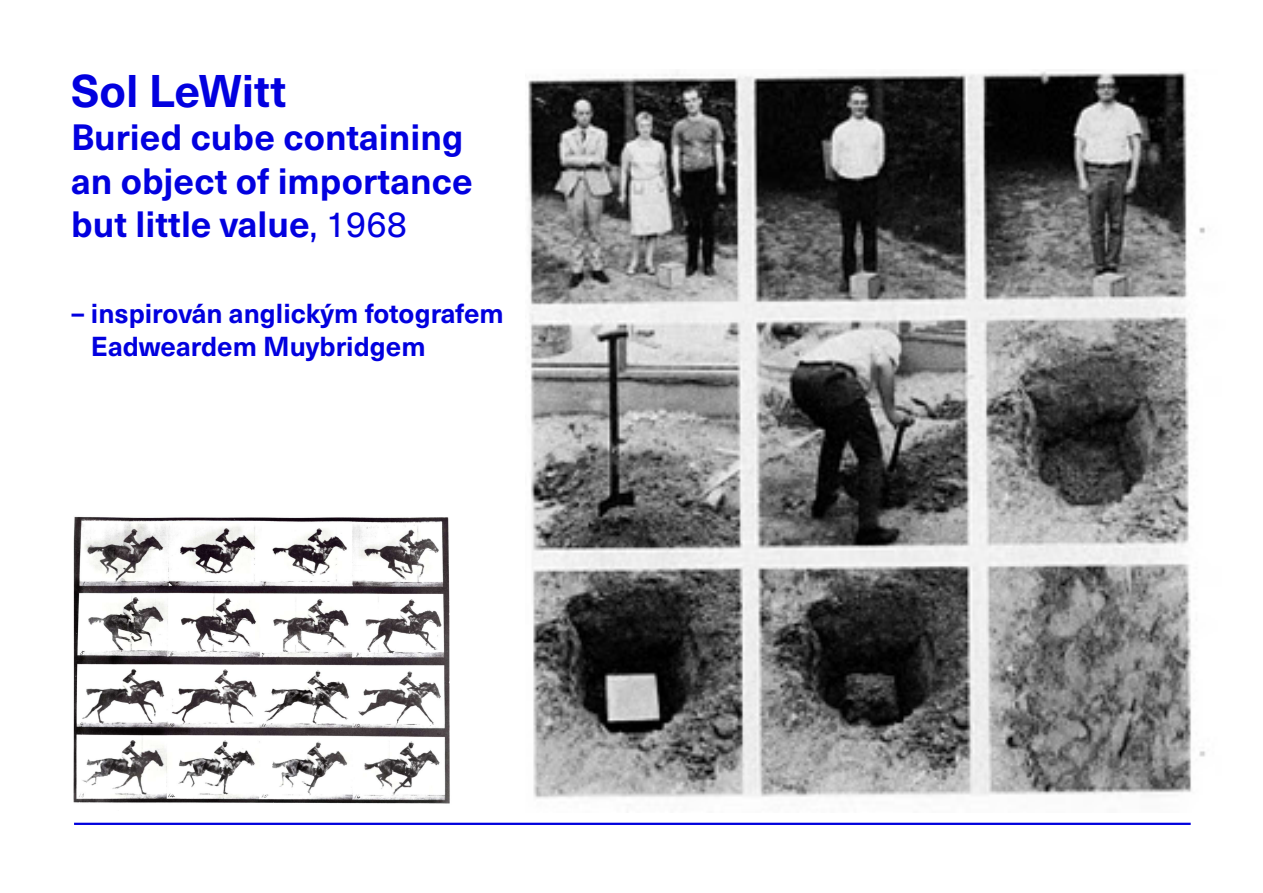
<style>
.page{position:relative;width:1263px;height:893px;background:#fff}
.page>*{position:absolute;margin:0;border:0;box-sizing:border-box;transform-origin:0 0}
.t1{font:700 45px "Neue Haas Unica Pro";color:#0200df}
.t2{font:700 36px/43.2px "Neue Haas Unica Pro";color:#0200df}
.t3{font:700 27px/32.4px "Neue Haas Unica Pro";color:#0200df}
.s1{font-weight:400}
</style>
<div class="page">
<hr style="left:74px;top:823px;width:1117px;height:2px;background:#0101dd">
<img style="left:527px;top:71px;width:679px;height:728px">
<img style="left:73px;top:516px;width:377px;height:288px">
<p class="t1" style="left:71px;top:64px;width:217px">Sol LeWitt</p>
<p class="t2" style="left:71px;top:116px;width:403px">Buried cube containing an object of importance but little value<span class="s1">, 1968</span></p>
<p class="t3" style="left:91px;top:298px;width:414px;text-indent:-20px">– inspirován anglickým fotografem<br>Eadweardem Muybridgem</p>
</div>
